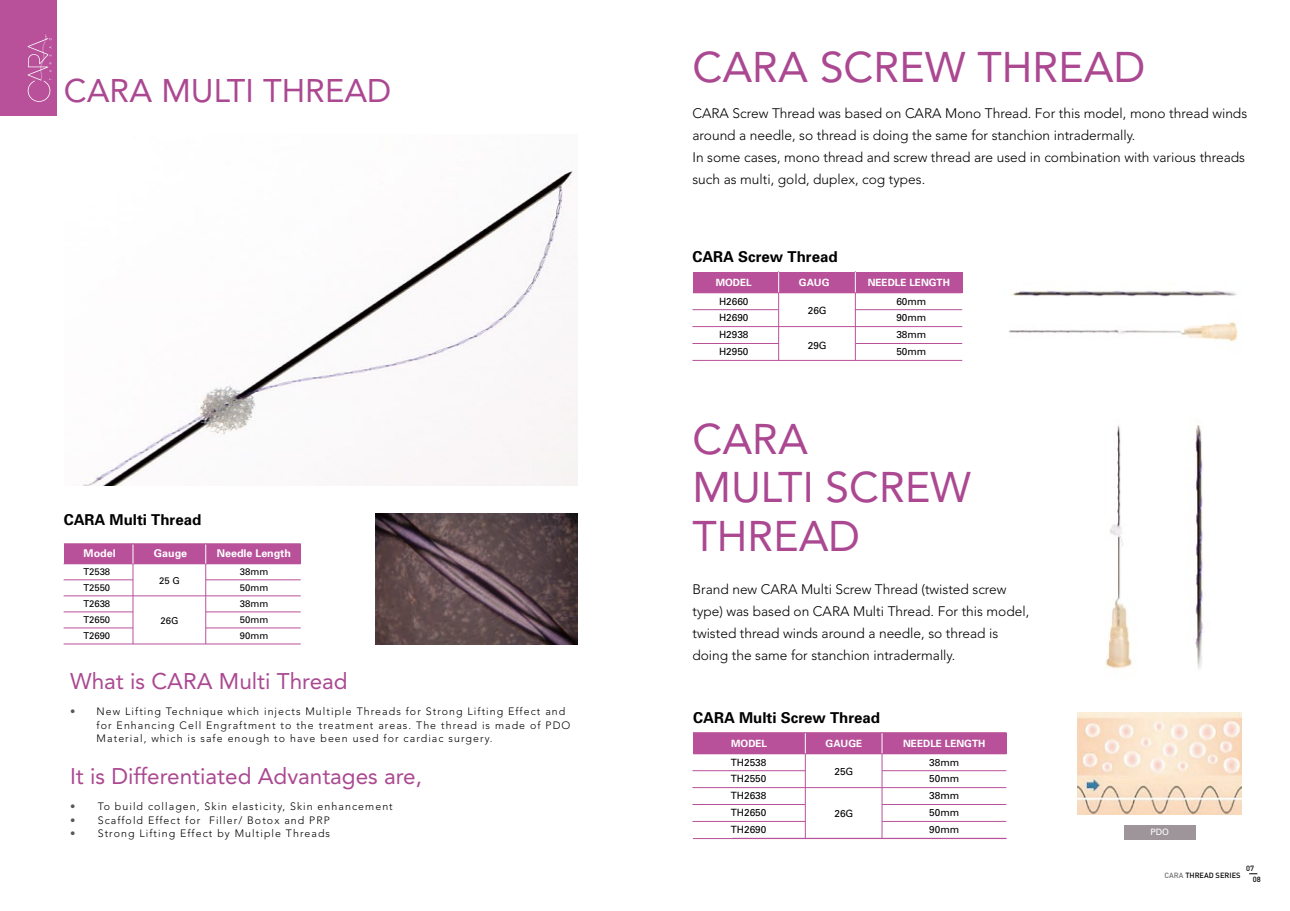
<style>
.page{position:relative;width:1290px;height:911px;background:#fff}
.page>*{position:absolute;margin:0;border:0;box-sizing:border-box;transform-origin:0 0}
.t1{font:42.5px/48.5px "Avenir";color:#ab4891}
.t2{font:32.5px "Avenir";color:#ab4891}
.t3{font:22.5px "Avenir";color:#ab4891}
.t4{font:700 15px "Univers";color:#000}
.t5{font:300 13.75px/22px "Avenir";color:#000}
.t6{font:300 10.62px/13.8px "Avenir";letter-spacing:.1em;color:#000}
.t7{font:700 10.62px "Univers";color:#fff}
.t8{font:10px/16.9px "Univers";color:#000;text-align:justify}
.t9{font:700 10px "Univers";color:#fff}
.t10{font:9.5px/16px "Univers";color:#000;text-align:justify}
.t11{font:8.75px "Univers";color:#fff}
.t12{font:500 7.5px "DIN";color:#000}
.s1{color:#595757}
.s2{color:#727171}
</style>
<div class="page">
<img style="left:83px;top:170px;width:494px;height:315px">
<hr style="left:64px;top:627px;width:237px;height:1px;background:#b8519a">
<div style="left:64px;top:544px;width:236px;height:20px;background:#b8519a"></div>
<hr style="left:64px;top:543px;width:237px;height:1px;background:#b8519a">
<hr style="left:64px;top:563px;width:237px;height:1px;background:#b8519a">
<hr style="left:64px;top:579px;width:237px;height:1px;background:#b8519a">
<hr style="left:64px;top:611px;width:237px;height:1px;background:#b8519a">
<div style="left:133px;top:578px;width:72px;height:63px;background:#fff"></div>
<svg style="left:133px;top:644px;width:72px;height:1px"></svg>
<hr style="left:133px;top:543px;width:1px;height:101px;background:#b8519a">
<hr style="left:205px;top:543px;width:1px;height:101px;background:#b8519a">
<svg style="left:133px;top:544px;width:1px;height:19px"></svg>
<svg style="left:205px;top:544px;width:1px;height:19px"></svg>
<hr style="left:64px;top:595px;width:237px;height:1px;background:#b8519a">
<hr style="left:64px;top:643px;width:237px;height:1px;background:#b8519a">
<img style="left:375px;top:514px;width:202px;height:130px">
<div style="left:693px;top:732px;width:314px;height:21px;background:#b8519a"></div>
<hr style="left:693px;top:838px;width:313px;height:1px;background:#b8519a">
<hr style="left:693px;top:753px;width:313px;height:1px;background:#b8519a">
<hr style="left:692px;top:770px;width:314px;height:1px;background:#b8519a">
<hr style="left:692px;top:787px;width:314px;height:1px;background:#b8519a">
<hr style="left:692px;top:804px;width:314px;height:1px;background:#b8519a">
<hr style="left:692px;top:821px;width:314px;height:1px;background:#b8519a">
<div style="left:805px;top:769px;width:76px;height:12px;background:#fff"></div>
<div style="left:806px;top:803px;width:76px;height:29px;background:#fff"></div>
<hr style="left:805px;top:732px;width:1px;height:107px;background:#b8519a">
<hr style="left:882px;top:732px;width:1px;height:107px;background:#b8519a">
<svg style="left:805px;top:733px;width:1px;height:20px"></svg>
<svg style="left:882px;top:733px;width:1px;height:20px"></svg>
<img style="left:1078px;top:712px;width:164px;height:103px">
<div style="left:1124px;top:825px;width:71px;height:14px;background:#9e959a"></div>
<div style="left:693px;top:272px;width:269px;height:20px;background:#b8519a"></div>
<hr style="left:693px;top:292px;width:269px;height:1px;background:#b8519a">
<hr style="left:692px;top:309px;width:270px;height:1px;background:#b8519a">
<hr style="left:692px;top:326px;width:270px;height:1px;background:#b8519a">
<hr style="left:692px;top:343px;width:270px;height:1px;background:#b8519a">
<div style="left:779px;top:308px;width:76px;height:12px;background:#fff"></div>
<div style="left:779px;top:331px;width:76px;height:24px;background:#fff"></div>
<hr style="left:778px;top:271px;width:1px;height:89px;background:#b8519a">
<hr style="left:855px;top:271px;width:1px;height:89px;background:#b8519a">
<svg style="left:778px;top:272px;width:1px;height:20px"></svg>
<svg style="left:855px;top:272px;width:1px;height:20px"></svg>
<hr style="left:692px;top:360px;width:270px;height:1px;background:#b8519a">
<img style="left:1008px;top:289px;width:230px;height:53px">
<img style="left:1105px;top:424px;width:98px;height:246px">
<div style="left:0;top:0;width:56px;height:115px;background:#b8519a"></div>
<svg style="left:28px;top:34px;width:24px;height:68px"></svg>
<h2 class="t2" style="left:64px;top:71px;width:329px">CARA MULTI THREAD</h2>
<p class="t4" style="left:64px;top:510px;width:139px">CARA Multi Thread</p>
<p class="t7" style="left:84px;top:546px;width:34px">Model</p>
<p class="t10" style="left:83px;top:563px;width:28px">T2538<br>T2550<br>T2638<br>T2650<br>T2690</p>
<p class="t7" style="left:154px;top:546px;width:35px">Gauge</p>
<p class="t7" style="left:217px;top:546px;width:76px">Needle Length</p>
<p class="t10" style="left:240px;top:563px;width:30px">38mm 50mm 38mm 50mm 90mm</p>
<p class="t10" style="left:159px;top:572px;width:22px">25 G</p>
<p class="t10" style="left:161px;top:612px;width:19px">26G</p>
<h3 class="t3" style="left:70px;top:668px;width:279px">What is CARA Multi Thread</h3>
<p class="t6" style="left:97px;top:704px;width:475px;text-indent:-27px"><span class="s1">•</span> New Lifting Technique which injects Multiple Threads for Strong Lifting Effect and for Enhancing Cell Engraftment to the treatment areas. The thread is made of PDO<br>Material, which is safe enough to have been used for cardiac surgery.</p>
<h3 class="t3" style="left:70px;top:763px;width:353px">It is Differentiated Advantages are,</h3>
<p class="t6" style="left:70px;top:799px;width:324px"><span class="s1">•</span> To build collagen, Skin elasticity, Skin enhancement</p>
<p class="t6" style="left:70px;top:813px;width:261px"><span class="s1">•</span> Scaffold Effect for Filler/ Botox and PRP</p>
<p class="t6" style="left:70px;top:827px;width:261px"><span class="s1">•</span> Strong Lifting Effect by Multiple Threads</p>
<h1 class="t1" style="left:692px;top:43px;width:454px">CARA SCREW THREAD</h1>
<p class="t5" style="left:692px;top:102px;width:556px">CARA Screw Thread was based on CARA Mono Thread. For this model, mono thread winds around a needle, so thread is doing the same for stanchion intradermally.<br>In some cases, mono thread and screw thread are used in combination with various threads such as multi, gold, duplex, cog types.</p>
<p class="t4" style="left:692px;top:247px;width:147px">CARA Screw Thread</p>
<p class="t9" style="left:716px;top:275px;width:38px">MODEL</p>
<p class="t9" style="left:799px;top:275px;width:32px">GAUG</p>
<p class="t9" style="left:868px;top:275px;width:84px">NEEDLE LENGTH</p>
<p class="t8" style="left:719px;top:292px;width:31px">H2660<br>H2690<br>H2938<br>H2950</p>
<p class="t8" style="left:896px;top:292px;width:31px">60mm 90mm 38mm 50mm</p>
<p class="t8" style="left:808px;top:301px;width:20px">26G</p>
<p class="t8" style="left:808px;top:336px;width:20px">29G</p>
<h1 class="t1" style="left:692px;top:415px;width:280px">CARA<br>MULTI SCREW<br>THREAD</h1>
<p class="t5" style="left:692px;top:578px;width:338px">Brand new CARA Multi Screw Thread (twisted screw type) was based on CARA Multi Thread. For this model, twisted thread winds around a needle, so thread is doing the same for stanchion intradermally.</p>
<p class="t4" style="left:693px;top:708px;width:188px">CARA Multi Screw Thread</p>
<p class="t9" style="left:731px;top:736px;width:38px">MODEL</p>
<p class="t9" style="left:825px;top:736px;width:38px">GAUGE</p>
<p class="t9" style="left:903px;top:736px;width:84px">NEEDLE LENGTH</p>
<p class="t8" style="left:731px;top:753px;width:37px">TH2538<br>TH2550<br>TH2638<br>TH2650<br>TH2690</p>
<p class="t8" style="left:929px;top:753px;width:31px">38mm 50mm 38mm 50mm 90mm</p>
<p class="t8" style="left:834px;top:762px;width:20px">25G</p>
<p class="t8" style="left:834px;top:805px;width:20px">26G</p>
<p class="t11" style="left:1150px;top:826px;width:20px">PDO</p>
<p class="t12" style="left:1246px;top:863px;width:9px">07</p>
<p class="t12" style="left:1164px;top:870px;width:78px"><span class="s2">CARA</span> THREAD SERIES</p>
<p class="t12" style="left:1253px;top:874px;width:9px">08</p>
</div>
